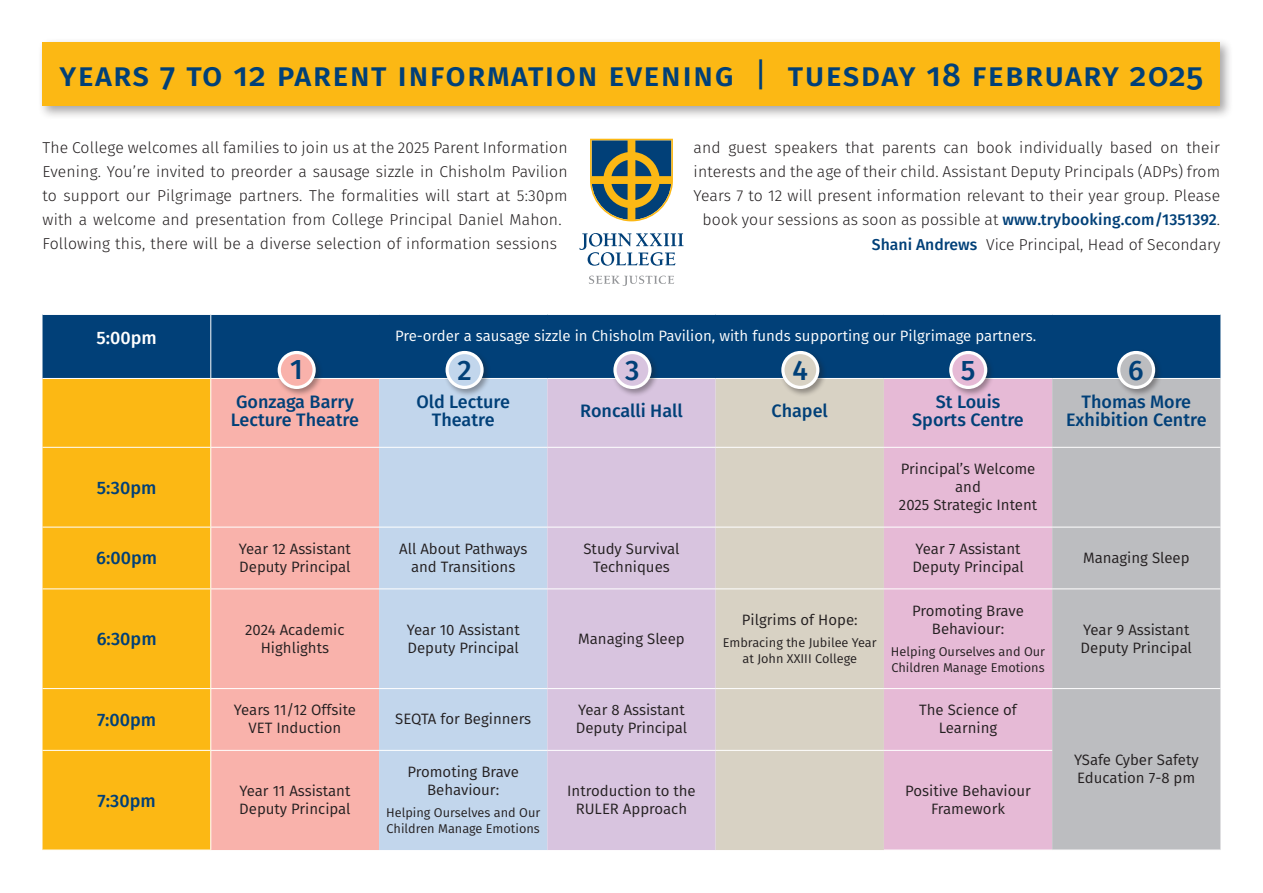
<style>
.page{position:relative;width:1263px;height:893px;background:#fff}
.page>*{position:absolute;margin:0;border:0;box-sizing:border-box;transform-origin:0 0}
.t1{font:500 33px "Fira Sans";letter-spacing:.04em;color:#014078}
.t2{font:500 28.2px "Fira Sans";color:#014078}
.t3{font:500 18px/18px "Fira Sans";color:#014078;text-align:center}
.t4{font:500 18px "Fira Sans";color:#fff}
.t5{font:300 15.75px/24px "Fira Sans";letter-spacing:.01em;color:#231f20}
.t6{font:15px/18px "Fira Sans";color:#231f20;text-align:center}
.t7{font:15px "Fira Sans";color:#fff}
.t8{font:12.75px/15.8px "Fira Sans";color:#231f20}
.s1{font-weight:400}
.s2{font-weight:500;color:#014078}
</style>
<div class="page">
<div style="left:38px;top:38px;width:1196px;height:82px;background:#231f20;opacity:.4"></div>
<div style="left:43px;top:43px;width:1177px;height:63px;background:#fcb814"></div>
<div style="left:43px;top:315px;width:1177px;height:63px;background:#014078"></div>
<div style="left:43px;top:379px;width:167px;height:471px;background:#fcb814"></div>
<div style="left:211px;top:379px;width:168px;height:471px;background:#f9b2ab"></div>
<div style="left:379px;top:379px;width:168px;height:471px;background:#c2d6ec"></div>
<div style="left:547px;top:379px;width:169px;height:471px;background:#d8c4df"></div>
<div style="left:716px;top:379px;width:168px;height:471px;background:#d8d2c4"></div>
<div style="left:884px;top:379px;width:168px;height:471px;background:#e6bad6"></div>
<div style="left:1052px;top:379px;width:168px;height:471px;background:#bcbdc0"></div>
<hr style="left:211px;top:447px;width:168px;height:1px;background:#fff">
<hr style="left:379px;top:447px;width:168px;height:1px;background:#fff">
<hr style="left:547px;top:447px;width:169px;height:1px;background:#fff">
<hr style="left:716px;top:447px;width:168px;height:1px;background:#fff">
<hr style="left:884px;top:447px;width:168px;height:1px;background:#fff">
<hr style="left:1052px;top:447px;width:168px;height:1px;background:#fff">
<hr style="left:211px;top:527px;width:168px;height:1px;background:#fff">
<hr style="left:379px;top:527px;width:168px;height:1px;background:#fff">
<hr style="left:547px;top:527px;width:169px;height:1px;background:#fff">
<hr style="left:716px;top:527px;width:168px;height:1px;background:#fff">
<hr style="left:884px;top:527px;width:168px;height:1px;background:#fff">
<hr style="left:1052px;top:527px;width:168px;height:1px;background:#fff">
<hr style="left:211px;top:588px;width:168px;height:1px;background:#fff">
<hr style="left:379px;top:588px;width:168px;height:1px;background:#fff">
<hr style="left:547px;top:588px;width:169px;height:1px;background:#fff">
<hr style="left:716px;top:588px;width:168px;height:1px;background:#fff">
<hr style="left:884px;top:588px;width:168px;height:1px;background:#fff">
<hr style="left:1052px;top:588px;width:168px;height:1px;background:#fff">
<hr style="left:211px;top:688px;width:168px;height:1px;background:#fff">
<hr style="left:379px;top:688px;width:168px;height:1px;background:#fff">
<hr style="left:547px;top:688px;width:169px;height:1px;background:#fff">
<hr style="left:716px;top:688px;width:168px;height:1px;background:#fff">
<hr style="left:884px;top:688px;width:168px;height:1px;background:#fff">
<hr style="left:1052px;top:688px;width:168px;height:1px;background:#fff">
<hr style="left:211px;top:750px;width:168px;height:1px;background:#fff">
<hr style="left:379px;top:750px;width:168px;height:1px;background:#fff">
<hr style="left:547px;top:750px;width:169px;height:1px;background:#fff">
<hr style="left:716px;top:750px;width:168px;height:1px;background:#fff">
<hr style="left:884px;top:750px;width:168px;height:1px;background:#fff">
<hr style="left:210px;top:315px;width:1px;height:63px;background:#fff">
<hr style="left:43px;top:447px;width:168px;height:1px;background:#fff">
<hr style="left:43px;top:527px;width:168px;height:1px;background:#fff">
<hr style="left:43px;top:588px;width:168px;height:1px;background:#fff">
<hr style="left:43px;top:688px;width:168px;height:1px;background:#fff">
<hr style="left:43px;top:750px;width:168px;height:1px;background:#fff">
<svg style="left:590px;top:139px;width:83px;height:82px;background:#7b8261"></svg>
<svg style="left:589px;top:276px;width:85px;height:10px"></svg>
<svg style="left:579px;top:233px;width:104px;height:33px"></svg>
<div style="left:276px;top:349px;width:48px;height:48px;background:#231f20;opacity:.4"></div>
<div style="left:279px;top:352px;width:35px;height:35px;background:#f9b2ab;border-radius:50%"></div>
<div style="left:278px;top:351px;width:38px;height:38px;border:3px solid #fff;border-radius:50%"></div>
<div style="left:443px;top:349px;width:49px;height:48px;background:#231f20;opacity:.4"></div>
<div style="left:447px;top:352px;width:35px;height:35px;background:#c2d6ec;border-radius:50%"></div>
<div style="left:445px;top:351px;width:39px;height:38px;border:3px solid #fff;border-radius:50%"></div>
<div style="left:611px;top:349px;width:48px;height:48px;background:#231f20;opacity:.4"></div>
<div style="left:615px;top:352px;width:35px;height:35px;background:#d8c4df;border-radius:50%"></div>
<div style="left:613px;top:351px;width:38px;height:38px;border:3px solid #fff;border-radius:50%"></div>
<div style="left:779px;top:349px;width:48px;height:48px;background:#231f20;opacity:.4"></div>
<div style="left:783px;top:352px;width:35px;height:35px;background:#d8d2c4;border-radius:50%"></div>
<div style="left:781px;top:351px;width:38px;height:38px;border:3px solid #fff;border-radius:50%"></div>
<div style="left:947px;top:349px;width:48px;height:48px;background:#231f20;opacity:.4"></div>
<div style="left:951px;top:352px;width:35px;height:35px;background:#e6bad6;border-radius:50%"></div>
<div style="left:949px;top:351px;width:38px;height:38px;border:3px solid #fff;border-radius:50%"></div>
<div style="left:1115px;top:349px;width:48px;height:48px;background:#231f20;opacity:.4"></div>
<div style="left:1119px;top:352px;width:34px;height:35px;background:#bcbdc0;border-radius:50%"></div>
<div style="left:1117px;top:351px;width:38px;height:38px;border:3px solid #fff;border-radius:50%"></div>
<p class="t1" style="left:60px;top:48px;width:1145px">years 7 to 12 parent information evening <span class="s1">|</span> tuesday 18 february 2025</p>
<p class="t5" style="left:43px;top:136px;width:527px">The College welcomes all families to join us at the 2025 Parent Information Evening. You’re invited to preorder a sausage sizzle in Chisholm Pavilion to support our Pilgrimage partners. The formalities will start at 5:30pm with a welcome and presentation from College Principal Daniel Mahon.<br>Following this, there will be a diverse selection of information sessions</p>
<p class="t5" style="left:694px;top:136px;width:528px;text-align:center">and guest speakers that parents can book individually based on their interests and the age of their child. Assistant Deputy Principals (ADPs) from Years 7 to 12 will present information relevant to their year group. Please book your sessions as soon as possible at <span class="s2">www.trybooking.com/1351392</span>.</p>
<p class="t5" style="left:872px;top:232px;width:350px"><span class="s2">Shani Andrews</span> Vice Principal, Head of Secondary</p>
<p class="t4" style="left:96px;top:323px;width:62px">5:00pm</p>
<p class="t7" style="left:395px;top:325px;width:643px">Pre-order a sausage sizzle in Chisholm Pavilion, with funds supporting our Pilgrimage partners.</p>
<p class="t2" style="left:290px;top:346px;width:14px">1</p>
<p class="t2" style="left:457px;top:348px;width:16px">2</p>
<p class="t2" style="left:625px;top:348px;width:16px">3</p>
<p class="t2" style="left:792px;top:348px;width:17px">4</p>
<p class="t2" style="left:961px;top:348px;width:16px">5</p>
<p class="t2" style="left:1128px;top:348px;width:17px">6</p>
<p class="t3" style="left:97px;top:477px;width:61px">5:30pm</p>
<p class="t3" style="left:231px;top:392px;width:129px;text-align:left">Gonzaga Barry<br>Lecture Theatre</p>
<p class="t3" style="left:416px;top:392px;width:95px">Old Lecture<br>Theatre</p>
<p class="t3" style="left:580px;top:401px;width:104px">Roncalli Hall</p>
<p class="t3" style="left:772px;top:401px;width:58px">Chapel</p>
<p class="t3" style="left:912px;top:392px;width:113px">St Louis<br>Sports Centre</p>
<p class="t3" style="left:1066px;top:392px;width:142px">Thomas More<br>Exhibition Centre</p>
<p class="t6" style="left:899px;top:459px;width:140px">Principal’s Welcome and<br>2025 Strategic Intent</p>
<p class="t3" style="left:96px;top:548px;width:62px">6:00pm</p>
<p class="t6" style="left:239px;top:539px;width:114px;text-align:left">Year 12 Assistant<br>Deputy Principal</p>
<p class="t6" style="left:399px;top:539px;width:130px">All About Pathways and Transitions</p>
<p class="t6" style="left:583px;top:539px;width:97px">Study Survival<br>Techniques</p>
<p class="t6" style="left:912px;top:539px;width:113px;text-align:left">Year 7 Assistant<br>Deputy Principal</p>
<p class="t6" style="left:1083px;top:548px;width:108px">Managing Sleep</p>
<p class="t3" style="left:97px;top:629px;width:61px">6:30pm</p>
<p class="t6" style="left:245px;top:620px;width:101px">2024 Academic<br>Highlights</p>
<p class="t6" style="left:407px;top:620px;width:114px;text-align:left">Year 10 Assistant<br>Deputy Principal</p>
<p class="t6" style="left:578px;top:629px;width:108px">Managing Sleep</p>
<p class="t6" style="left:742px;top:610px;width:117px">Pilgrims of Hope:</p>
<p class="t8" style="left:723px;top:634px;width:155px;text-align:center">Embracing the Jubilee Year at John XXIII College</p>
<p class="t6" style="left:912px;top:601px;width:113px">Promoting Brave<br>Behaviour:</p>
<p class="t8" style="left:891px;top:643px;width:156px">Helping Ourselves and Our<br>Children Manage Emotions</p>
<p class="t3" style="left:97px;top:710px;width:61px">7:00pm</p>
<p class="t6" style="left:234px;top:701px;width:123px">Years 11/12 Offsite<br>VET Induction</p>
<p class="t6" style="left:395px;top:710px;width:137px">SEQTA for Beginners</p>
<p class="t6" style="left:576px;top:701px;width:113px;text-align:left">Year 8 Assistant<br>Deputy Principal</p>
<p class="t6" style="left:919px;top:701px;width:99px">The Science of<br>Learning</p>
<p class="t3" style="left:97px;top:790px;width:60px">7:30pm</p>
<p class="t6" style="left:239px;top:781px;width:113px;text-align:left">Year 11 Assistant<br>Deputy Principal</p>
<p class="t6" style="left:407px;top:763px;width:113px">Promoting Brave<br>Behaviour:</p>
<p class="t8" style="left:386px;top:805px;width:156px">Helping Ourselves and Our<br>Children Manage Emotions</p>
<p class="t6" style="left:567px;top:781px;width:130px">Introduction to the<br>RULER Approach</p>
<p class="t6" style="left:905px;top:781px;width:127px">Positive Behaviour<br>Framework</p>
<p class="t6" style="left:1081px;top:620px;width:113px;text-align:left">Year 9 Assistant<br>Deputy Principal</p>
<p class="t6" style="left:1074px;top:751px;width:126px;text-align:left">YSafe Cyber Safety<br>Education 7-8 pm</p>
</div>
